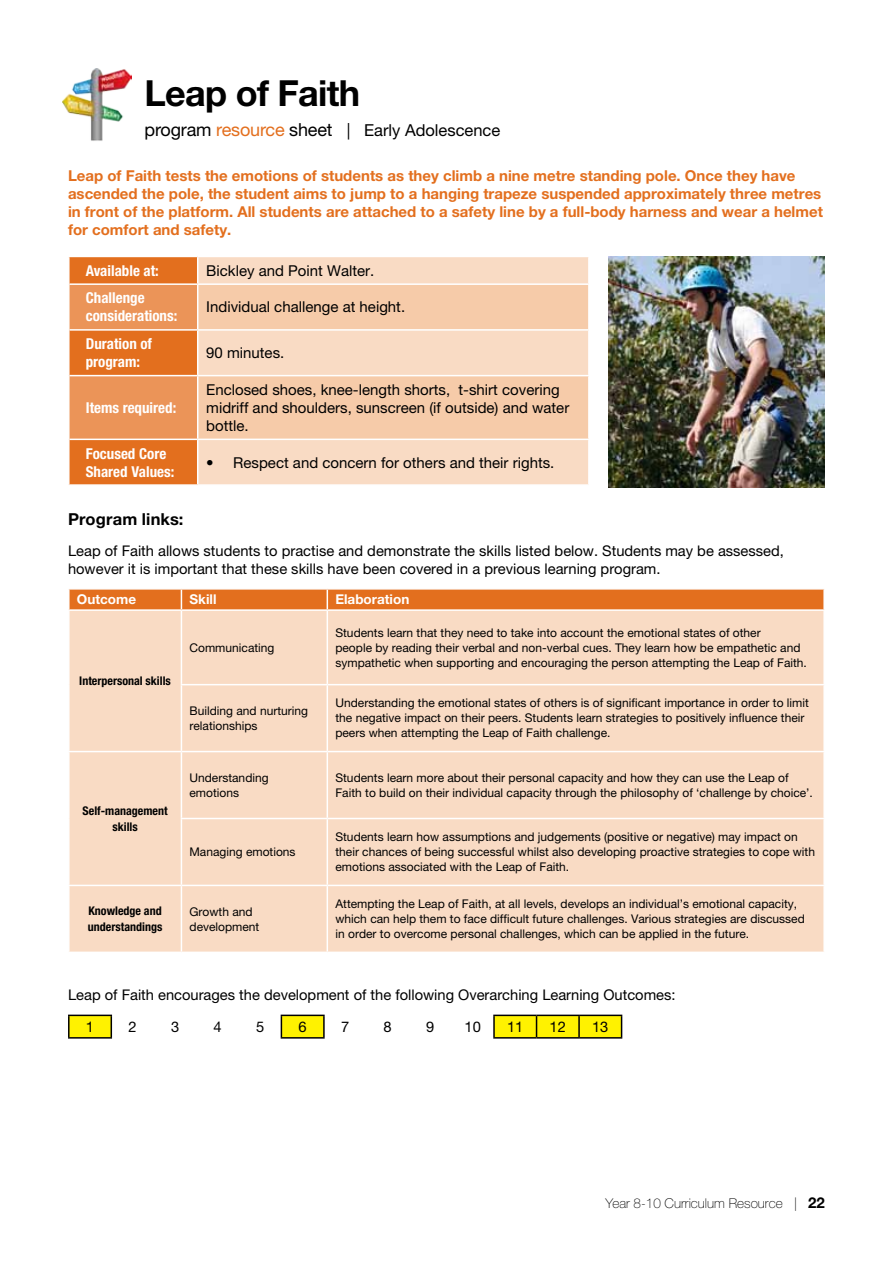
<style>
.page{position:relative;width:893px;height:1263px;background:#fff}
.page>*{position:absolute;margin:0;border:0;box-sizing:border-box;transform-origin:0 0}
.t1{font:700 36px "Helvetica Neue LT Std";letter-spacing:-.02em;color:#000}
.t2{font:16.5px "Helvetica Neue LT Std";color:#000}
.t3{font:700 16.5px "Helvetica Neue LT Std";letter-spacing:.01em;color:#000}
.t4{font:700 15px/18px "Helvetica Neue LT Std";color:#e36f1e}
.t5{font:15px/18px "Helvetica Neue LT Std";color:#000}
.t6{font:700 condensed 15px/18px "Helvetica Neue LT Std";color:#fff}
.t7{font:14.7px/18px "Helvetica Neue LT Std";color:#000}
.t8{font:100 13.5px "Helvetica Neue LT Std";color:#000}
.t9{font:700 13.5px "Helvetica Neue LT Std";color:#fff}
.t10{font:12px/15px "Helvetica Neue LT Std";color:#000}
.t11{font:700 condensed 12px/16.5px "Helvetica Neue LT Std";color:#000;text-align:center}
.s1{font-size:18px}
.s2{font-size:18px;color:#e36f1e}
.s3{font-weight:700;font-size:15px}
</style>
<div class="page">
<img style="left:62px;top:69px;width:69px;height:72px">
<div style="left:198px;top:257px;width:390px;height:227px;background:#f9dbc4"></div>
<svg style="left:198px;top:285px;width:390px;height:154px;background:#f6d0b1"></svg>
<hr style="left:198px;top:283px;width:392px;height:2px;background:#fff">
<hr style="left:198px;top:329px;width:392px;height:2px;background:#fff">
<hr style="left:198px;top:375px;width:392px;height:1px;background:#fff">
<hr style="left:198px;top:439px;width:392px;height:1px;background:#fff">
<svg style="left:69px;top:256px;width:129px;height:229px;background:#e78541"></svg>
<hr style="left:70px;top:283px;width:128px;height:2px;background:#fff">
<div style="left:70px;top:611px;width:753px;height:340px;background:#f9dbc4"></div>
<div style="left:68px;top:589px;width:757px;height:20px;background:#e36f1e"></div>
<hr style="left:181px;top:611px;width:1px;height:73px;background:#fff">
<hr style="left:327px;top:611px;width:1px;height:73px;background:#fff">
<hr style="left:181px;top:684px;width:146px;height:1px;background:#fff">
<hr style="left:181px;top:685px;width:1px;height:66px;background:#fff">
<hr style="left:327px;top:684px;width:498px;height:1px;background:#fff">
<hr style="left:327px;top:685px;width:1px;height:66px;background:#fff">
<hr style="left:68px;top:751px;width:113px;height:1px;background:#fff">
<hr style="left:181px;top:751px;width:146px;height:1px;background:#fff">
<hr style="left:181px;top:752px;width:1px;height:66px;background:#fff">
<hr style="left:327px;top:751px;width:498px;height:1px;background:#fff">
<hr style="left:327px;top:752px;width:1px;height:66px;background:#fff">
<hr style="left:181px;top:818px;width:146px;height:1px;background:#fff">
<hr style="left:181px;top:819px;width:1px;height:66px;background:#fff">
<hr style="left:327px;top:818px;width:498px;height:1px;background:#fff">
<hr style="left:327px;top:819px;width:1px;height:66px;background:#fff">
<hr style="left:68px;top:885px;width:113px;height:1px;background:#fff">
<hr style="left:181px;top:885px;width:146px;height:1px;background:#fff">
<hr style="left:181px;top:886px;width:1px;height:65px;background:#fff">
<hr style="left:327px;top:885px;width:498px;height:1px;background:#fff">
<hr style="left:327px;top:886px;width:1px;height:65px;background:#fff">
<hr style="left:68px;top:1014px;width:44px;height:2px;background:#000">
<hr style="left:68px;top:1016px;width:2px;height:21px;background:#000">
<hr style="left:68px;top:1037px;width:44px;height:1px;background:#000">
<hr style="left:281px;top:1014px;width:44px;height:2px;background:#000">
<hr style="left:493px;top:1014px;width:43px;height:2px;background:#000">
<hr style="left:536px;top:1014px;width:43px;height:2px;background:#000">
<hr style="left:579px;top:1014px;width:43px;height:2px;background:#000">
<svg style="left:69px;top:1015px;width:553px;height:23px"></svg>
<hr style="left:493px;top:1037px;width:43px;height:1px;background:#000">
<hr style="left:536px;top:1037px;width:43px;height:1px;background:#000">
<hr style="left:579px;top:1037px;width:43px;height:1px;background:#000">
<img style="left:608px;top:257px;width:217px;height:231px">
<h1 class="t1" style="left:145px;top:71px;width:217px">Leap of Faith</h1>
<h2 class="t2" style="left:145px;top:120px;width:357px"><span class="s1">program</span> <span class="s2">resource</span> <span class="s1">sheet</span> | Early Adolescence</h2>
<p class="t4" style="left:68px;top:166px;width:756px">Leap of Faith tests the emotions of students as they climb a nine metre standing pole. Once they have ascended the pole, the student aims to jump to a hanging trapeze suspended approximately three metres in front of the platform. All students are attached to a safety line by a full-body harness and wear a helmet for comfort and safety.</p>
<p class="t6" style="left:86px;top:261px;width:75px">Available at:</p>
<p class="t5" style="left:206px;top:261px;width:170px">Bickley and Point Walter.</p>
<p class="t6" style="left:86px;top:289px;width:93px">Challenge considerations:</p>
<p class="t5" style="left:206px;top:298px;width:200px">Individual challenge at height.</p>
<p class="t6" style="left:86px;top:335px;width:68px">Duration of program:</p>
<p class="t5" style="left:206px;top:344px;width:80px">90 minutes.</p>
<p class="t6" style="left:86px;top:398px;width:92px">Items required:</p>
<p class="t5" style="left:206px;top:380px;width:365px">Enclosed shoes, knee-length shorts, t-shirt covering midriff and shoulders, sunscreen (if outside) and water bottle.</p>
<p class="t6" style="left:86px;top:444px;width:90px">Focused Core<br>Shared Values:</p>
<p class="t5" style="left:206px;top:453px;width:350px">• Respect and concern for others and their rights.</p>
<h2 class="t3" style="left:68px;top:509px;width:117px">Program links:</h2>
<p class="t7" style="left:68px;top:541px;width:717px">Leap of Faith allows students to practise and demonstrate the skills listed below. Students may be assessed, however it is important that these skills have been covered in a previous learning program.</p>
<p class="t9" style="left:77px;top:591px;width:61px">Outcome</p>
<p class="t9" style="left:190px;top:591px;width:28px">Skill</p>
<p class="t9" style="left:335px;top:591px;width:75px">Elaboration</p>
<p class="t11" style="left:79px;top:672px;width:93px">Interpersonal skills</p>
<p class="t11" style="left:83px;top:802px;width:87px">Self-management skills</p>
<p class="t10" style="left:190px;top:640px;width:86px">Communicating</p>
<p class="t10" style="left:335px;top:625px;width:473px">Students learn that they need to take into account the emotional states of other<br>people by reading their verbal and non-verbal cues. They learn how be empathetic and sympathetic when supporting and encouraging the person attempting the Leap of Faith.</p>
<p class="t10" style="left:190px;top:703px;width:120px">Building and nurturing relationships</p>
<p class="t10" style="left:335px;top:695px;width:475px">Understanding the emotional states of others is of significant importance in order to limit the negative impact on their peers. Students learn strategies to positively influence their peers when attempting the Leap of Faith challenge.</p>
<p class="t10" style="left:190px;top:770px;width:81px">Understanding emotions</p>
<p class="t10" style="left:335px;top:770px;width:479px">Students learn more about their personal capacity and how they can use the Leap of<br>Faith to build on their individual capacity through the philosophy of ‘challenge by choice’.</p>
<p class="t10" style="left:190px;top:844px;width:108px">Managing emotions</p>
<p class="t10" style="left:335px;top:829px;width:481px">Students learn how assumptions and judgements (positive or negative) may impact on their chances of being successful whilst also developing proactive strategies to cope with emotions associated with the Leap of Faith.</p>
<p class="t11" style="left:88px;top:902px;width:76px;text-align:left">Knowledge and understandings</p>
<p class="t10" style="left:190px;top:904px;width:71px">Growth and development</p>
<p class="t10" style="left:335px;top:896px;width:471px">Attempting the Leap of Faith, at all levels, develops an individual’s emotional capacity, which can help them to face difficult future challenges. Various strategies are discussed in order to overcome personal challenges, which can be applied in the future.</p>
<p class="t7" style="left:86px;top:979px;width:591px;line-height:31.8px;text-indent:-18px">Leap of Faith encourages the development of the following Overarching Learning Outcomes:<br>1</p>
<p class="t7" style="left:128px;top:1017px;width:10px">2</p>
<p class="t7" style="left:171px;top:1017px;width:10px">3</p>
<p class="t7" style="left:214px;top:1017px;width:10px">4</p>
<p class="t7" style="left:256px;top:1017px;width:10px">5</p>
<p class="t7" style="left:299px;top:1017px;width:10px">6</p>
<p class="t7" style="left:341px;top:1017px;width:10px">7</p>
<p class="t7" style="left:384px;top:1017px;width:10px">8</p>
<p class="t7" style="left:426px;top:1017px;width:10px">9</p>
<p class="t7" style="left:465px;top:1017px;width:18px">10</p>
<p class="t7" style="left:507px;top:1017px;width:18px">11</p>
<p class="t7" style="left:550px;top:1017px;width:18px">12</p>
<p class="t7" style="left:592px;top:1017px;width:18px">13</p>
<p class="t8" style="left:606px;top:1195px;width:221px">Year 8-10 Curriculum Resource | <span class="s3">22</span></p>
</div>
